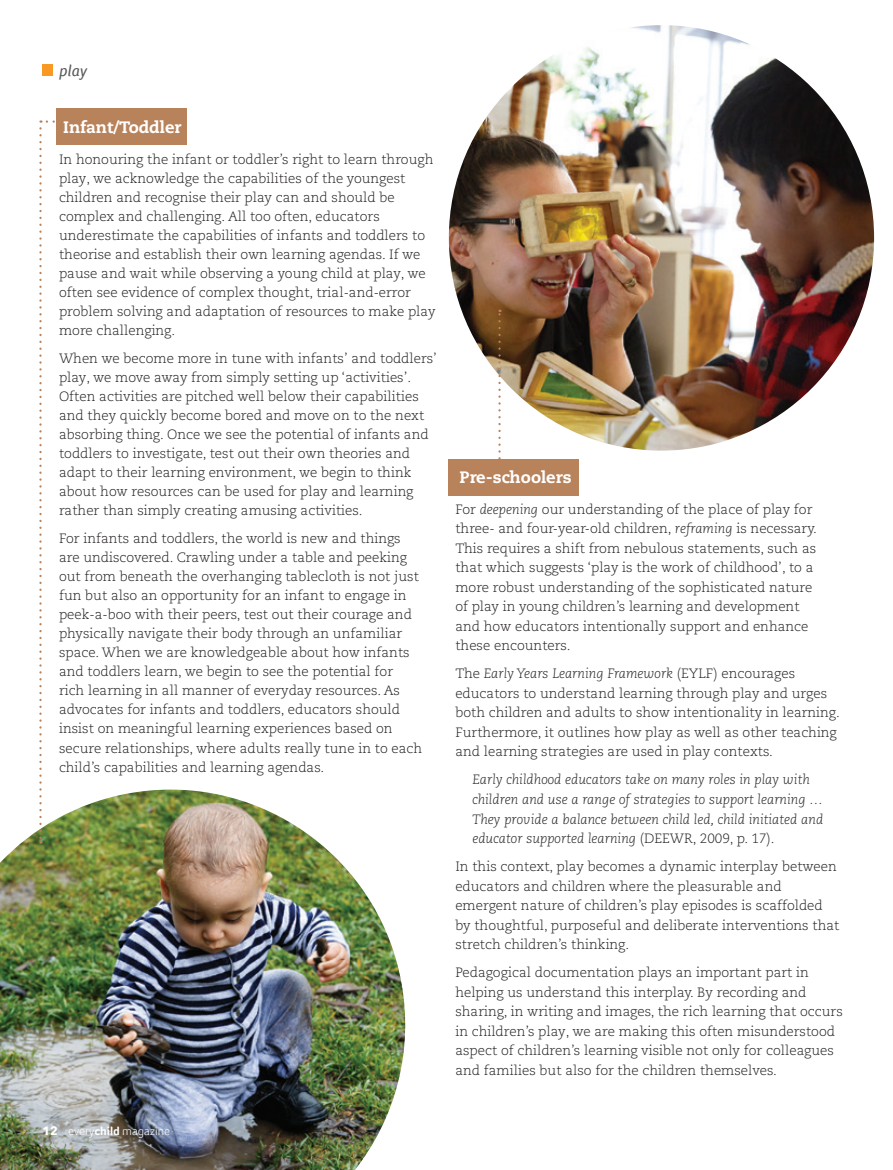
<style>
.page{position:relative;width:893px;height:1170px;background:#fff}
.page>*{position:absolute;margin:0;border:0;box-sizing:border-box;transform-origin:0 0}
.t1{font:800 16.5px "Caecilia LT Pro 85";color:#fff}
.t2{font:italic 16.5px "Foco";color:#57585a}
.t3{font:300 13.5px/19px "Caecilia LT Pro 45";color:#231f20}
.t4{font:italic 300 13.5px/19.5px "Caecilia LT Pro 46";color:#231f20}
.t5{font:300 12px "Foco";color:#fff}
.s1{font-family:"Caecilia LT Pro 46";font-style:italic}
.s2{font-family:"Caecilia LT Pro 45";font-style:normal}
.s3{font-family:"Avenir Next";font-weight:700}
.s4{font-weight:700}
</style>
<div class="page">
<img style="left:0;top:789px;width:406px;height:380px">
<img style="left:449px;top:25px;width:425px;height:425px;border-radius:213px">
<div style="left:56px;top:108px;width:131px;height:37px;background:#b8825a"></div>
<div style="left:448px;top:459px;width:130px;height:37px;background:#b8825a"></div>
<svg style="left:498px;top:310px;width:3px;height:148px"></svg>
<svg style="left:39px;top:120px;width:15px;height:723px"></svg>
<div style="left:43px;top:64px;width:10px;height:11px;background:#f79922"></div>
<p class="t2" style="left:59px;top:59px;width:30px">play</p>
<p class="t1" style="left:63px;top:116px;width:120px">Infant/Toddler</p>
<p class="t3" style="left:59px;top:149px;width:378px">In honouring the infant or toddler’s right to learn through play, we acknowledge the capabilities of the youngest children and recognise their play can and should be complex and challenging. All too often, educators underestimate the capabilities of infants and toddlers to theorise and establish their own learning agendas. If we pause and wait while observing a young child at play, we often see evidence of complex thought, trial-and-error problem solving and adaptation of resources to make play more challenging.</p>
<p class="t3" style="left:59px;top:348px;width:379px">When we become more in tune with infants’ and toddlers’ play, we move away from simply setting up ‘activities’.<br>Often activities are pitched well below their capabilities and they quickly become bored and move on to the next absorbing thing. Once we see the potential of infants and toddlers to investigate, test out their own theories and adapt to their learning environment, we begin to think about how resources can be used for play and learning rather than simply creating amusing activities.</p>
<p class="t3" style="left:59px;top:528px;width:365px">For infants and toddlers, the world is new and things are undiscovered. Crawling under a table and peeking out from beneath the overhanging tablecloth is not just fun but also an opportunity for an infant to engage in peek-a-boo with their peers, test out their courage and physically navigate their body through an unfamiliar space. When we are knowledgeable about how infants and toddlers learn, we begin to see the potential for<br>rich learning in all manner of everyday resources. As advocates for infants and toddlers, educators should insist on meaningful learning experiences based on secure relationships, where adults really tune in to each child’s capabilities and learning agendas.</p>
<p class="t1" style="left:460px;top:465px;width:114px">Pre-schoolers</p>
<p class="t3" style="left:455px;top:499px;width:363px;line-height:19.5px">For <span class="s1">deepening</span> our understanding of the place of play for three- and four-year-old children, <span class="s1">reframing</span> is necessary.<br>This requires a shift from nebulous statements, such as that which suggests ‘play is the work of childhood’, to a more robust understanding of the sophisticated nature of play in young children’s learning and development and how educators intentionally support and enhance these encounters.</p>
<p class="t4" style="left:455px;top:664px;width:341px"><span class="s2">The</span> Early Years Learning Framework <span class="s2">(EYLF) encourages</span></p>
<p class="t3" style="left:455px;top:683px;width:386px;line-height:19.5px">educators to understand learning through play and urges both children and adults to show intentionality in learning.<br>Furthermore, it outlines how play as well as other teaching and learning strategies are used in play contexts.</p>
<p class="t4" style="left:472px;top:770px;width:352px">Early childhood educators take on many roles in play with children and use a range of strategies to support learning … They provide a balance between child led, child initiated and educator supported learning <span class="s2">(DEEWR, 2009, p. 17).</span></p>
<p class="t3" style="left:455px;top:856px;width:386px;line-height:19.5px">In this context, play becomes a dynamic interplay between educators and children where the pleasurable and emergent nature of children’s play episodes is scaffolded by thoughtful, purposeful and deliberate interventions that stretch children’s thinking.</p>
<p class="t3" style="left:455px;top:962px;width:389px;line-height:19.5px">Pedagogical documentation plays an important part in helping us understand this interplay. By recording and sharing, in writing and images, the rich learning that occurs in children’s play, we are making this often misunderstood aspect of children’s learning visible not only for colleagues and families but also for the children themselves.</p>
<p class="t5" style="left:43px;top:1123px;width:129px"><span class="s3">12</span> every<span class="s4">child</span> magazine</p>
</div>
